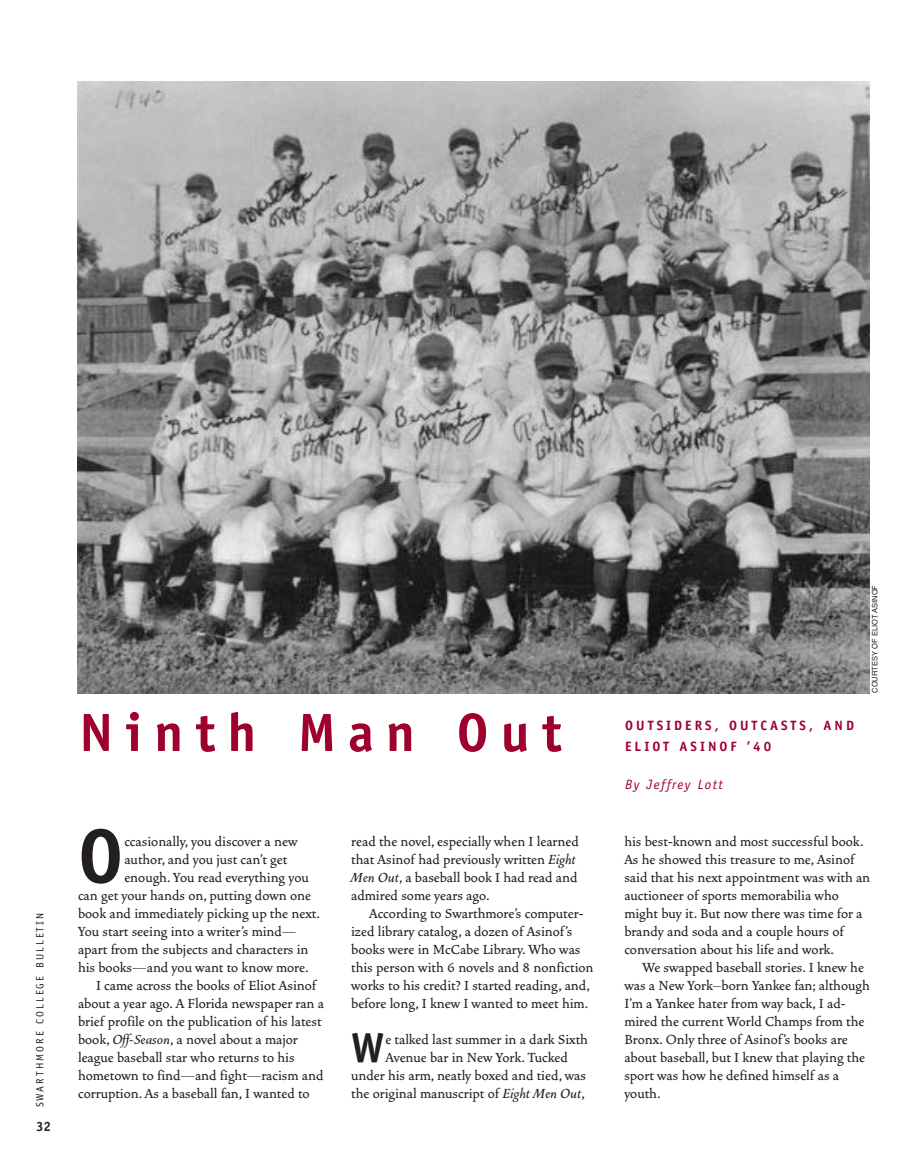
<style>
.page{position:relative;width:905px;height:1175px;background:#fff}
.page>*{position:absolute;margin:0;border:0;box-sizing:border-box;transform-origin:0 0}
.t1{font:700 76.5px "Officina Sans";color:#231f20}
.t2{font:700 54px "Officina Sans";letter-spacing:.22em;color:#9e012e}
.t3{font:700 42px "Officina Sans";color:#231f20}
.t4{font:500 16.5px/18px "Vendetta";color:#231f20}
.t5{font:700 13.5px/21px "Officina Sans";letter-spacing:.22em;color:#9e012e}
.t6{font:italic 13.5px "Officina Sans";letter-spacing:.1em;color:#9e012e}
.t7{font:700 13.5px "Officina Sans";color:#231f20}
.t8{font:10.5px "Officina Sans";letter-spacing:.2em;color:#231f20}
.t9{font:7.5px "Helvetica";color:#231f20}
.s1{font-style:italic}
</style>
<div class="page">
<img style="left:77px;top:81px;width:792px;height:613px">
<p class="t8" style="left:34px;top:1107px;width:196px;rotate:-90deg">SWARTHMORE COLLEGE BULLETIN</p>
<p class="t7" style="left:36px;top:1117px;width:17px">32</p>
<h2 class="t2" style="left:79px;top:699px;width:484px">Ninth Man Out</h2>
<p class="t5" style="left:625px;top:714px;width:230px">OUTSIDERS, OUTCASTS, AND<br>ELIOT ASINOF ’40</p>
<p class="t6" style="left:625px;top:776px;width:99px">By Jeffrey Lott</p>
<p class="t9" style="left:868px;top:692px;width:109px;rotate:-90deg">COURTESY OF ELIOT ASINOF</p>
<h1 class="t1" style="left:78px;top:808px;width:47px">O</h1>
<p class="t4" style="left:124px;top:833px;width:174px">ccasionally, you discover a new</p>
<p class="t4" style="left:124px;top:851px;width:164px">author, and you just can’t get</p>
<p class="t4" style="left:124px;top:869px;width:186px">enough. You read everything you</p>
<p class="t4" style="left:78px;top:887px;width:234px">can get your hands on, putting down one</p>
<p class="t4" style="left:78px;top:905px;width:244px">book and immediately picking up the next.</p>
<p class="t4" style="left:78px;top:923px;width:220px">You start seeing into a writer’s mind—</p>
<p class="t4" style="left:78px;top:941px;width:232px">apart from the subjects and characters in</p>
<p class="t4" style="left:78px;top:959px;width:232px">his books—and you want to know more.</p>
<p class="t4" style="left:96px;top:977px;width:222px">I came across the books of Eliot Asinof</p>
<p class="t4" style="left:78px;top:995px;width:247px">about a year ago. A Florida newspaper ran a</p>
<p class="t4" style="left:78px;top:1013px;width:245px">brief profile on the publication of his latest</p>
<p class="t4" style="left:78px;top:1031px;width:221px">book, <span class="s1">Off-Season</span>, a novel about a major</p>
<p class="t4" style="left:78px;top:1049px;width:218px">league baseball star who returns to his</p>
<p class="t4" style="left:78px;top:1067px;width:247px">hometown to find—and fight—racism and</p>
<p class="t4" style="left:78px;top:1085px;width:233px">corruption. As a baseball fan, I wanted to</p>
<p class="t4" style="left:351px;top:833px;width:229px">read the novel, especially when I learned that Asinof had previously written <span class="s1">Eight Men Out</span>, a baseball book I had read and admired some years ago.</p>
<p class="t4" style="left:351px;top:905px;width:244px;text-indent:18px">According to Swarthmore’s computer&shy;ized library catalog, a dozen of Asinof’s books were in McCabe Library. Who was this person with 6 novels and 8 nonfiction works to his credit? I started reading, and, before long, I knew I wanted to meet him.</p>
<h3 class="t3" style="left:351px;top:1022px;width:35px">W</h3>
<p class="t4" style="left:385px;top:1031px;width:204px">e talked last summer in a dark Sixth</p>
<p class="t4" style="left:385px;top:1049px;width:184px">Avenue bar in New York. Tucked</p>
<p class="t4" style="left:351px;top:1067px;width:236px">under his arm, neatly boxed and tied, was</p>
<p class="t4" style="left:351px;top:1085px;width:235px">the original manuscript of <span class="s1">Eight Men Out</span>,</p>
<p class="t4" style="left:624px;top:833px;width:247px">his best-known and most successful book.<br>As he showed this treasure to me, Asinof said that his next appointment was with an auctioneer of sports memorabilia who might buy it. But now there was time for a brandy and soda and a couple hours of conversation about his life and work.</p>
<p class="t4" style="left:624px;top:959px;width:247px;text-indent:18px">We swapped baseball stories. I knew he was a New York–born Yankee fan; although I’m a Yankee hater from way back, I ad&shy;mired the current World Champs from the Bronx. Only three of Asinof’s books are about baseball, but I knew that playing the sport was how he defined himself as a youth.</p>
</div>
